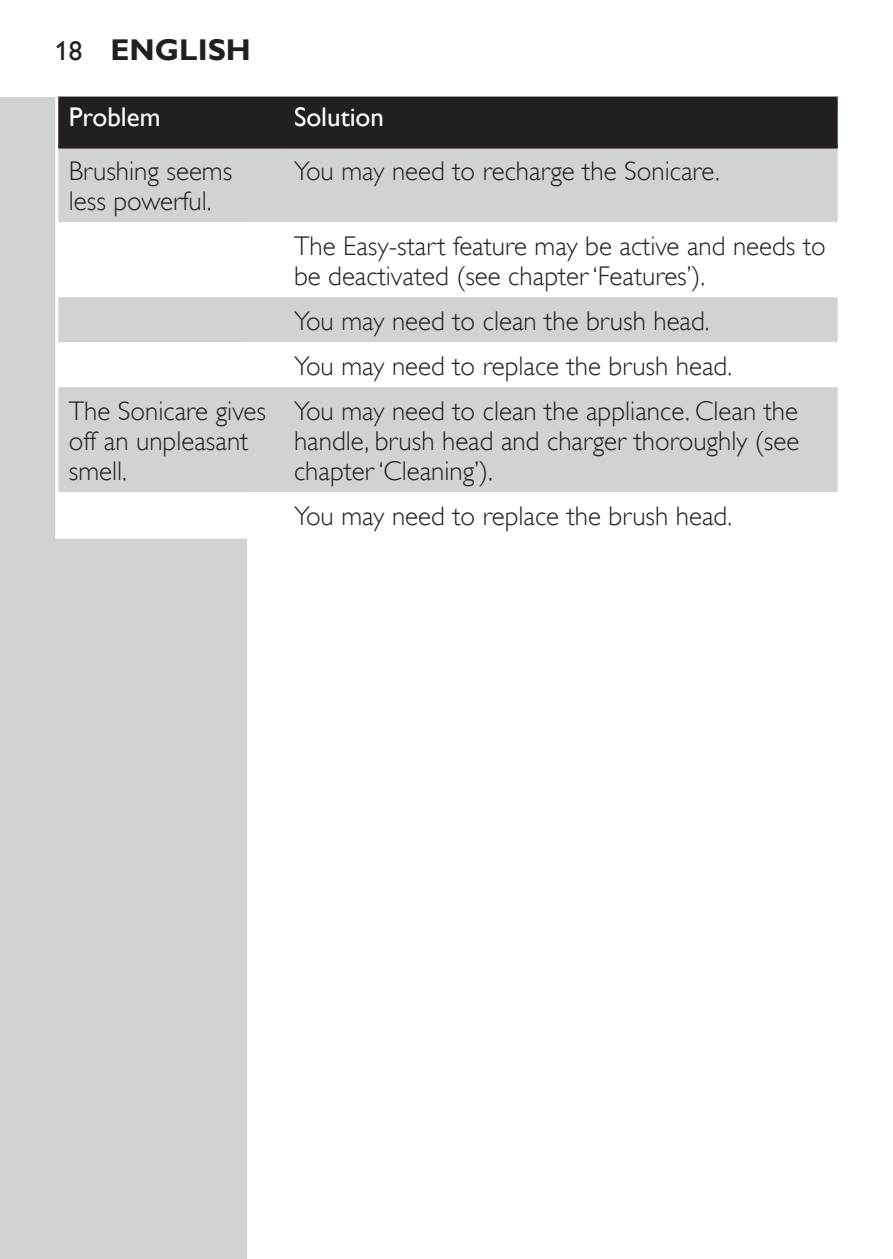
<style>
.page{position:relative;width:893px;height:1259px;background:#fff}
.page>*{position:absolute;margin:0;border:0;box-sizing:border-box;transform-origin:0 0}
.t1{font:700 30px "Gill Sans Alt One WGL";color:#231f20}
.t2{font:27px/30px "Gill Sans Alt One WGL Light";color:#231f20}
.t3{font:27px "Gill Sans Alt One WGL";color:#fff}
.s1{font-weight:400;font-size:27px}
</style>
<div class="page">
<hr style="left:892px;top:98px;width:1px;height:1161px;background:#d1d2d4">
<div style="left:0;top:98px;width:247px;height:1161px;background:#d1d2d4"></div>
<div style="left:58px;top:97px;width:780px;height:49px;background:#231f20"></div>
<div style="left:58px;top:149px;width:780px;height:73px;background:#d1d2d4"></div>
<svg style="left:58px;top:222px;width:780px;height:314px"></svg>
<hr style="left:55px;top:97px;width:3px;height:50px;background:#fff">
<hr style="left:55px;top:147px;width:3px;height:75px;background:#fff">
<hr style="left:55px;top:222px;width:3px;height:75px;background:#fff">
<hr style="left:55px;top:297px;width:3px;height:45px;background:#fff">
<hr style="left:55px;top:342px;width:3px;height:45px;background:#fff">
<hr style="left:55px;top:387px;width:3px;height:105px;background:#fff">
<hr style="left:55px;top:492px;width:3px;height:44px;background:#fff">
<hr style="left:55px;top:536px;width:227px;height:3px;background:#fff">
<hr style="left:58px;top:146px;width:224px;height:3px;background:#231f20">
<hr style="left:282px;top:146px;width:556px;height:3px;background:#231f20">
<p class="t1" style="left:55px;top:29px;width:197px"><span class="s1">18</span> English</p>
<p class="t3" style="left:69px;top:98px;width:93px">Problem</p>
<p class="t3" style="left:294px;top:98px;width:91px">Solution</p>
<p class="t2" style="left:69px;top:156px;width:165px">Brushing seems less powerful.</p>
<p class="t2" style="left:294px;top:156px;width:427px">You may need to recharge the Sonicare.</p>
<p class="t2" style="left:294px;top:231px;width:533px">The Easy-start feature may be active and needs to be deactivated (see chapter ‘Features’).</p>
<p class="t2" style="left:294px;top:299px;width:440px;line-height:45px">You may need to clean the brush head.<br>You may need to replace the brush head.</p>
<p class="t2" style="left:69px;top:396px;width:199px">The Sonicare gives off an unpleasant smell.</p>
<p class="t2" style="left:294px;top:396px;width:507px;text-align:justify">You may need to clean the appliance. Clean the handle, brush head and charger thoroughly (see chapter ‘Cleaning’).</p>
<p class="t2" style="left:294px;top:501px;width:440px">You may need to replace the brush head.</p>
</div>
